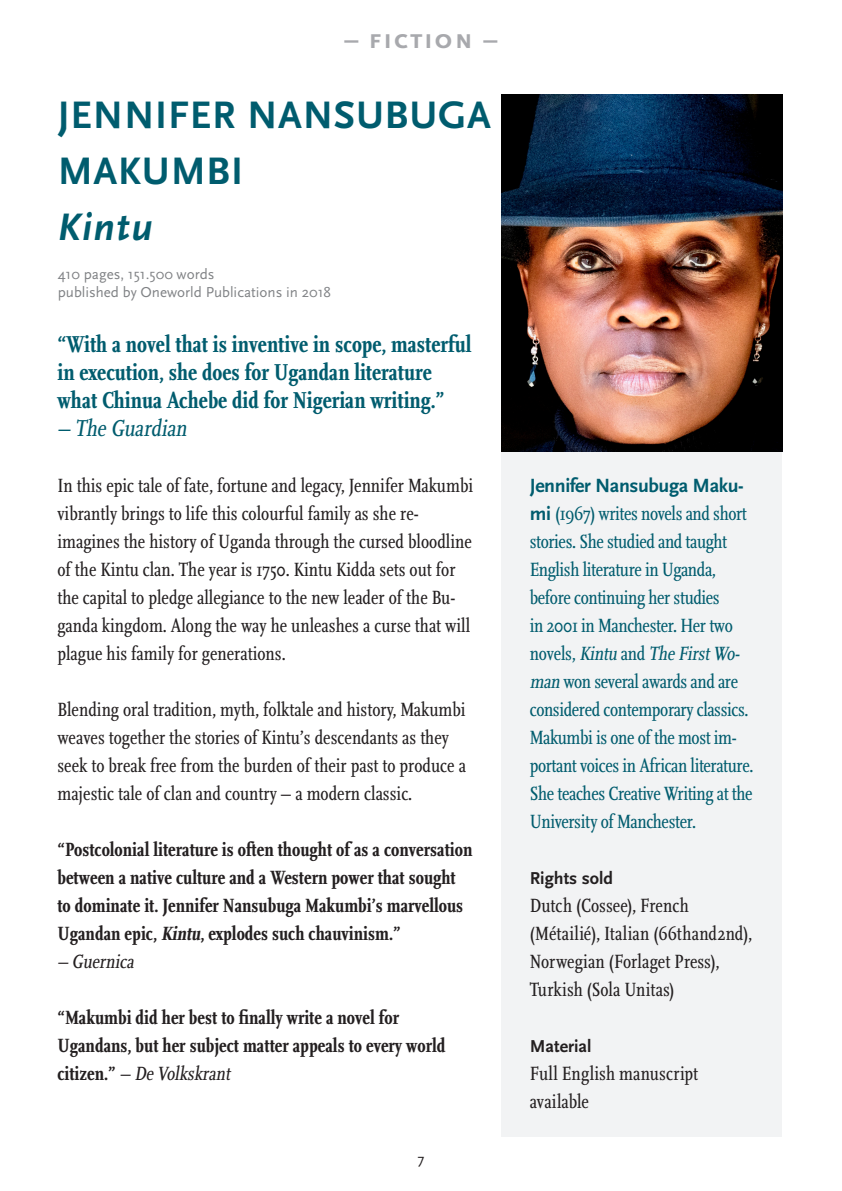
<style>
.page{position:relative;width:842px;height:1191px;background:#fff}
.page>*{position:absolute;margin:0;border:0;box-sizing:border-box;transform-origin:0 0}
.auteursnaam___titel{font:700 40px/56px "Scala Sans Pro";letter-spacing:.02em;color:#005c6e}
.titel{font:italic 700 40px "Scala Sans Pro";letter-spacing:.03em;color:#005c6e}
.t1{font:700 28px "Scala Sans Pro";letter-spacing:.06em;color:#a8a9ad}
.QUOTE_KLEUR{font:700 condensed 24px/28px "Scala Pro";color:#005c6e}
.QUOTE_KLEUR-2{font:italic condensed 24px "Scala Pro";color:#005c6e}
.MATERIAL{font:condensed 20px/28px "Scala Pro";color:#231f20}
.t2{font:condensed 20px/28px "Scala Pro";letter-spacing:-.02em;color:#005c6e}
.t3{font:700 condensed 20px/28px "Scala Pro";color:#231f20}
.t4{font:italic condensed 20px "Scala Pro";color:#231f20}
.t5{font:18px "Scala Sans Bold LF";color:#231f20}
.INFO{font:15px "Scala Sans";color:#808285}
.t6{font:15px "Scala Sans";color:#231f20}
.s1{font-style:italic}
.s2{font-weight:400;font-style:italic}
.s3{font-family:"Scala Sans Pro";font-weight:700;font-stretch:normal}
</style>
<div class="page">
<div style="left:501px;top:451px;width:281px;height:685px;background:#f2f3f4"></div>
<img style="left:501px;top:94px;width:281px;height:357px">
<p class="t1" style="left:344px;top:23px;width:154px">– fiction –</p>
<p class="auteursnaam___titel" style="left:58px;top:87px;width:435px">JENNIFER NANSUBUGA<br>MAKUMBI</p>
<p class="titel" style="left:58px;top:204px;width:97px">Kintu</p>
<p class="INFO" style="left:58px;top:266px;width:158px">410 pages, 151.500 words</p>
<p class="INFO" style="left:58px;top:284px;width:275px">published by Oneworld Publications in 2018</p>
<p class="QUOTE_KLEUR" style="left:57px;top:330px;width:416px">“With a novel that is inventive in scope, masterful in execution, she does for Ugandan literature what Chinua Achebe did for Nigerian writing.”</p>
<p class="QUOTE_KLEUR-2" style="left:57px;top:414px;width:135px">– The Guardian</p>
<p class="MATERIAL" style="left:57px;top:471px;width:417px">In this epic tale of fate, fortune and legacy, Jennifer Makumbi vibrantly brings to life this colourful family as she re&shy;imagines the history of Uganda through the cursed bloodline of the Kintu clan. The year is 1750. Kintu Kidda sets out for the capital to pledge allegiance to the new leader of the Bu&shy;ganda kingdom. Along the way he unleashes a curse that will plague his family for generations.</p>
<p class="MATERIAL" style="left:57px;top:695px;width:410px">Blending oral tradition, myth, folktale and history, Makumbi weaves together the stories of Kintu’s descendants as they seek to break free from the burden of their past to produce a majestic tale of clan and country – a modern classic.</p>
<p class="t3" style="left:57px;top:835px;width:416px">“Postcolonial literature is often thought of as a conversation between a native culture and a Western power that sought to dominate it. Jennifer Nansubuga Makumbi’s marvellous Ugandan epic, <span class="s1">Kintu</span>, explodes such chauvinism.”</p>
<p class="t4" style="left:57px;top:950px;width:82px">– Guernica</p>
<p class="t3" style="left:57px;top:1003px;width:390px">“Makumbi did her best to finally write a novel for<br>Ugandans, but her subject matter appeals to every world c i t i z e n . ” <span class="s2">– De Volkskrant</span></p>
<p class="t6" style="left:417px;top:1151px;width:8px">7</p>
<p class="t2" style="left:530px;top:472px;width:225px"><span class="s3">Jennifer Nansubuga Maku&shy;mi</span> (1967) writes novels and short stories. She studied and taught<br>English literature in Uganda, before continuing her studies<br>in 2001 in Manchester. Her two<br>n o v e l s , <span class="s1">Kintu</span> a n d <span class="s1">The FirstWo&shy;man</span> won several awards and are considered contemporary classics.<br>Makumbi is one of the most im&shy;portant voices in African literature.<br>She teaches Creative Writing at the<br>University of Manchester.</p>
<p class="t5" style="left:530px;top:868px;width:85px">Rights sold</p>
<p class="MATERIAL" style="left:530px;top:891px;width:224px">Dutch (Cossee), French (Métailié), Italian (66thand2nd),<br>Norwegian (Forlaget Press),<br>Turkish (Sola Unitas)</p>
<p class="t5" style="left:530px;top:1036px;width:63px">Material</p>
<p class="MATERIAL" style="left:530px;top:1059px;width:170px">Full English manuscript available</p>
</div>
